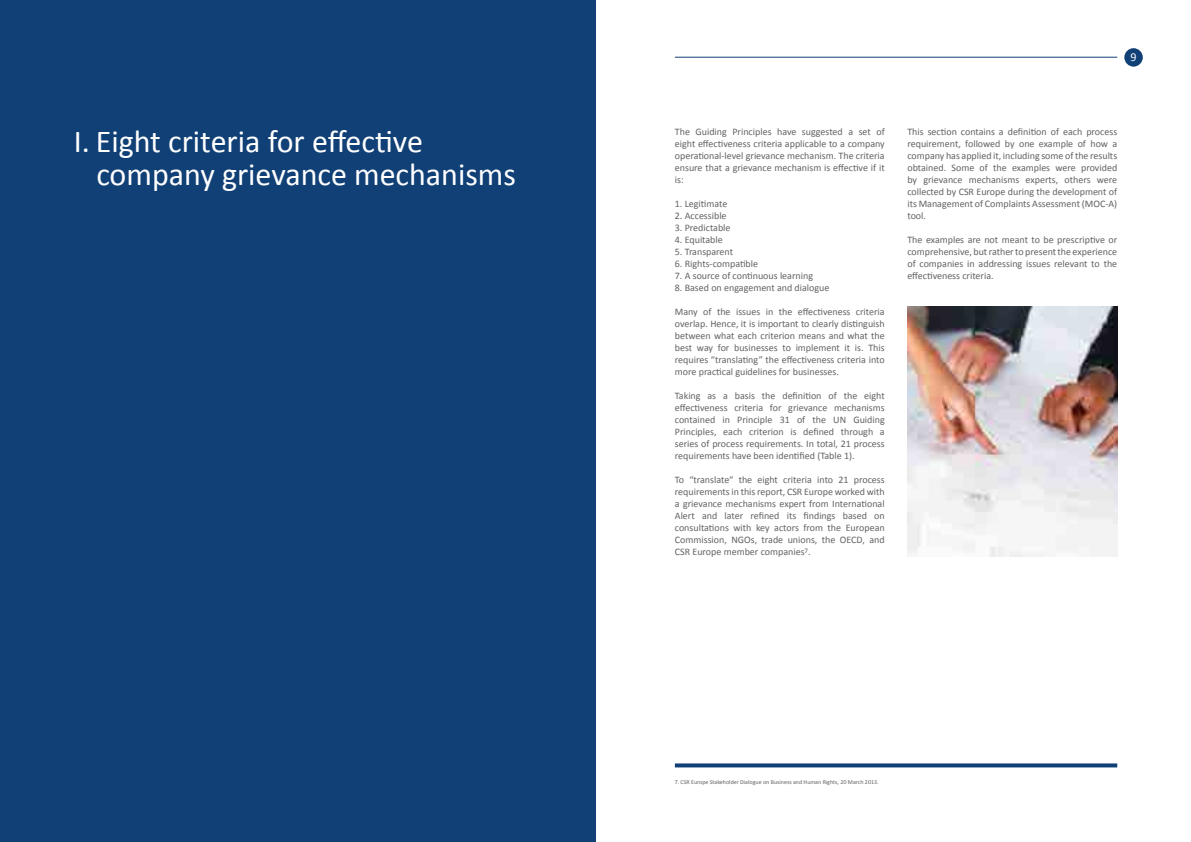
<style>
.page{position:relative;width:1191px;height:842px;background:#fff}
.page>*{position:absolute;margin:0;border:0;box-sizing:border-box;transform-origin:0 0}
.t1{font:32px/33px "Calibri";color:#fff}
.t2{font:12px "Calibri";color:#fff}
.t3{font:10px/12px "Calibri";color:#646163;text-align:justify}
.t4{font:6px "Calibri";color:#646163}
</style>
<div class="page">
<svg style="left:675px;top:763px;width:442px;height:4px;fill:#114077"></svg>
<hr style="left:675px;top:57px;width:442px;height:1px;background:#114077">
<div style="left:1124px;top:48px;width:18px;height:19px;background:#114077;border-radius:50%"></div>
<div style="left:0;top:0;width:595px;height:842px;background:#114077"></div>
<img style="left:907px;top:306px;width:210px;height:250px">
<h1 class="t1" style="left:96px;top:123px;width:421px;text-indent:-23px">I. Eight criteria for effective company grievance mechanisms</h1>
<p class="t2" style="left:1130px;top:50px;width:8px">9</p>
<p class="t3" style="left:675px;top:125px;width:211px">The Guiding Principles have suggested a set of eight effectiveness criteria applicable to a company operational-level grievance mechanism. The criteria ensure that a grievance mechanism is effective if it is:</p>
<p class="t3" style="left:675px;top:197px;width:54px">1. Legitimate</p>
<p class="t3" style="left:675px;top:209px;width:53px">2. Accessible</p>
<p class="t3" style="left:675px;top:221px;width:57px">3. Predictable</p>
<p class="t3" style="left:675px;top:233px;width:49px">4. Equitable</p>
<p class="t3" style="left:675px;top:245px;width:60px">5. Transparent</p>
<p class="t3" style="left:675px;top:257px;width:85px">6. Rights-compatible</p>
<p class="t3" style="left:675px;top:269px;width:140px">7. A source of continuous learning</p>
<p class="t3" style="left:675px;top:281px;width:156px">8. Based on engagement and dialogue</p>
<p class="t3" style="left:675px;top:305px;width:211px">Many of the issues in the effectiveness criteria overlap. Hence, it is important to clearly distinguish between what each criterion means and what the best way for businesses to implement it is. This requires “translating” the effectiveness criteria into more practical guidelines for businesses.</p>
<p class="t3" style="left:675px;top:389px;width:211px">Taking as a basis the definition of the eight effectiveness criteria for grievance mechanisms contained in Principle 31 of the UN Guiding Principles, each criterion is defined through a series of process requirements. In total, 21 process requirements have been identified (Table 1).</p>
<p class="t3" style="left:675px;top:473px;width:211px">To “translate“ the eight criteria into 21 process requirements in this report, CSR Europe worked with a grievance mechanisms expert from International Alert and later refined its findings based on consultations with key actors from the European Commission, NGOs, trade unions, the OECD, and CSR Europe member companies<sup>7</sup>.</p>
<p class="t3" style="left:907px;top:125px;width:211px">This section contains a definition of each process requirement, followed by one example of how a company has applied it, including some of the results obtained. Some of the examples were provided by grievance mechanisms experts, others were collected by CSR Europe during the development of its Management of Complaints Assessment (MOC-A) tool.</p>
<p class="t3" style="left:907px;top:233px;width:211px">The examples are not meant to be prescriptive or comprehensive, but rather to present the experience of companies in addressing issues relevant to the effectiveness criteria.</p>
<p class="t4" style="left:675px;top:778px;width:205px">7. CSR Europe Stakeholder Dialogue on Business and Human Rights, 20 March 2013.</p>
</div>
